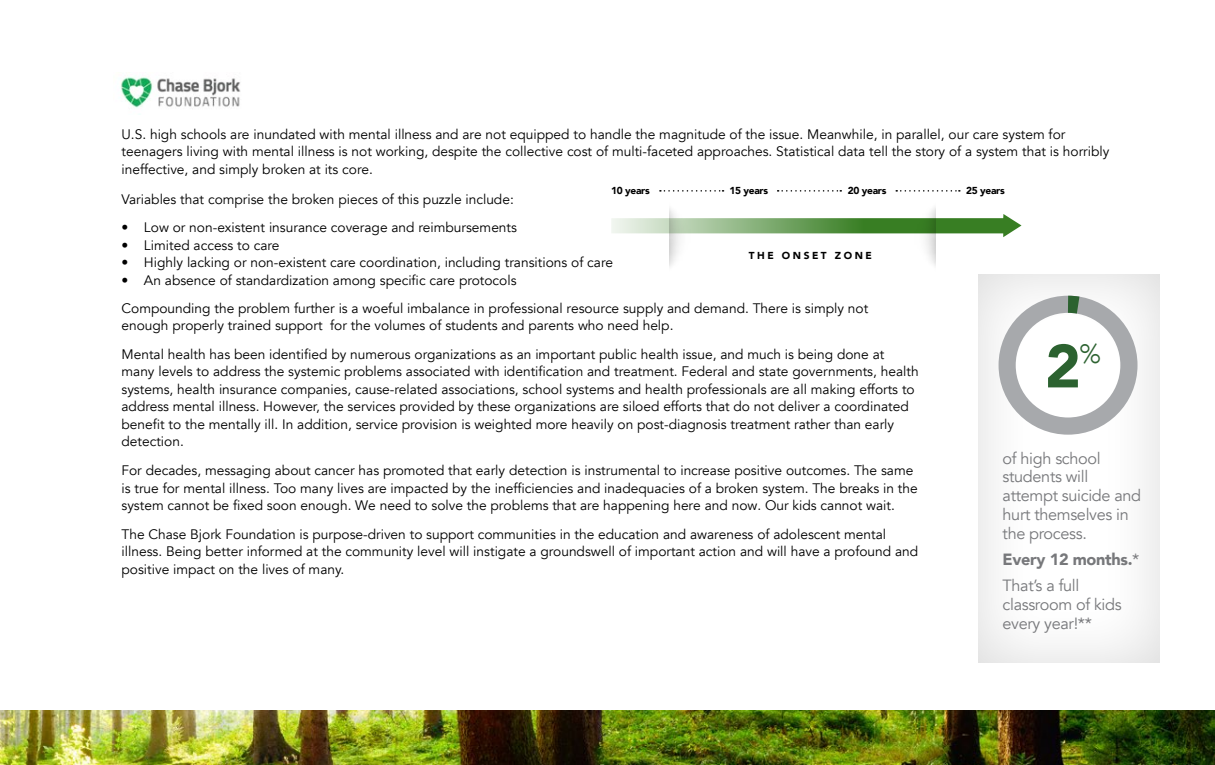
<style>
.page{position:relative;width:1215px;height:765px;background:#fff}
.page>*{position:absolute;margin:0;border:0;box-sizing:border-box;transform-origin:0 0}
.t1{font:900 60.38px "Avenir";color:#2c6230}
.t2{font:300 26.38px "Avenir";color:#2c6230}
.t3{font:16.25px/18.8px "Avenir";letter-spacing:-.02em;color:#77787b}
.t4{font:900 16.25px/26.2px "Avenir";letter-spacing:-.02em;color:#77787b}
.t5{font:13.75px/17.5px "Avenir";color:#000}
.t6{font:900 10.12px "Avenir";letter-spacing:-.03em;color:#000}
.t7{font:900 10.12px "Avenir";letter-spacing:.25em;color:#000}
.s1{font-weight:400}
</style>
<div class="page">
<img style="left:0;top:710px;width:1215px;height:55px">
<img style="left:120px;top:77px;width:121px;height:31px">
<svg style="left:611px;top:214px;width:411px;height:23px"></svg>
<img style="left:670px;top:209px;width:26px;height:57px">
<img style="left:909px;top:207px;width:27px;height:59px">
<svg style="left:660px;top:190px;width:64px;height:2px"></svg>
<svg style="left:778px;top:190px;width:63px;height:2px"></svg>
<svg style="left:896px;top:190px;width:64px;height:2px"></svg>
<div style="left:967px;top:264px;width:203px;height:399px;background:#000;opacity:.15"></div>
<div style="left:1016px;top:315px;width:104px;height:104px;background:#fff;border-radius:50%"></div>
<div style="left:999px;top:296px;width:139px;height:139px;border:17px solid #a7a9ac;border-radius:50%"></div>
<svg style="left:1051px;top:287px;width:47px;height:37px"></svg>
<p class="t5" style="left:121px;top:126px;width:989px">U.S. high schools are inundated with mental illness and are not equipped to handle the magnitude of the issue. Meanwhile, in parallel, our care system for teenagers living with mental illness is not working, despite the collective cost of multi-faceted approaches. Statistical data tell the story of a system that is horribly ineffective, and simply broken at its core.</p>
<p class="t5" style="left:121px;top:190px;width:394px">Variables that comprise the broken pieces of this puzzle include:</p>
<p class="t5" style="left:121px;top:219px;width:397px">• Low or non-existent insurance coverage and reimbursements</p>
<p class="t5" style="left:121px;top:237px;width:159px">• Limited access to care</p>
<p class="t5" style="left:121px;top:254px;width:493px">• Highly lacking or non-existent care coordination, including transitions of care</p>
<p class="t5" style="left:121px;top:266px;width:748px;line-height:27.8px">• An absence of standardization among specific care protocols<br>Compounding the problem further is a woeful imbalance in professional resource supply and demand. There is simply not</p>
<p class="t5" style="left:121px;top:311px;width:764px;line-height:28.8px">enough properly trained support for the volumes of students and parents who need help.<br>Mental health has been identified by numerous organizations as an important public health issue, and much is being done at</p>
<p class="t5" style="left:121px;top:363px;width:799px">many levels to address the systemic problems associated with identification and treatment. Federal and state governments, health systems, health insurance companies, cause-related associations, school systems and health professionals are all making efforts to address mental illness. However, the services provided by these organizations are siloed efforts that do not deliver a coordinated benefit to the mentally ill. In addition, service provision is weighted more heavily on post-diagnosis treatment rather than early detection.</p>
<p class="t5" style="left:121px;top:462px;width:798px">For decades, messaging about cancer has promoted that early detection is instrumental to increase positive outcomes. The same is true for mental illness. Too many lives are impacted by the inefficiencies and inadequacies of a broken system. The breaks in the system cannot be fixed soon enough. We need to solve the problems that are happening here and now. Our kids cannot wait.</p>
<p class="t5" style="left:121px;top:526px;width:798px">The Chase Bjork Foundation is purpose-driven to support communities in the education and awareness of adolescent mental illness. Being better informed at the community level will instigate a groundswell of important action and will have a profound and positive impact on the lives of many.</p>
<p class="t6" style="left:611px;top:181px;width:40px">10 years</p>
<p class="t6" style="left:730px;top:181px;width:40px">15 years</p>
<p class="t6" style="left:848px;top:181px;width:40px">20 years</p>
<p class="t6" style="left:966px;top:181px;width:40px">25 years</p>
<p class="t7" style="left:749px;top:247px;width:124px">THE ONSET ZONE</p>
<h1 class="t1" style="left:1045px;top:315px;width:37px">2</h1>
<h2 class="t2" style="left:1079px;top:338px;width:23px">%</h2>
<p class="t3" style="left:1003px;top:449px;width:140px">of high school students will attempt suicide and hurt themselves in the process.</p>
<p class="t4" style="left:1003px;top:546px;width:138px">Every 12 months.<span class="s1">*<br>That’s a full</span></p>
<p class="t3" style="left:1003px;top:595px;width:121px">classroom of kids every year!**</p>
</div>
